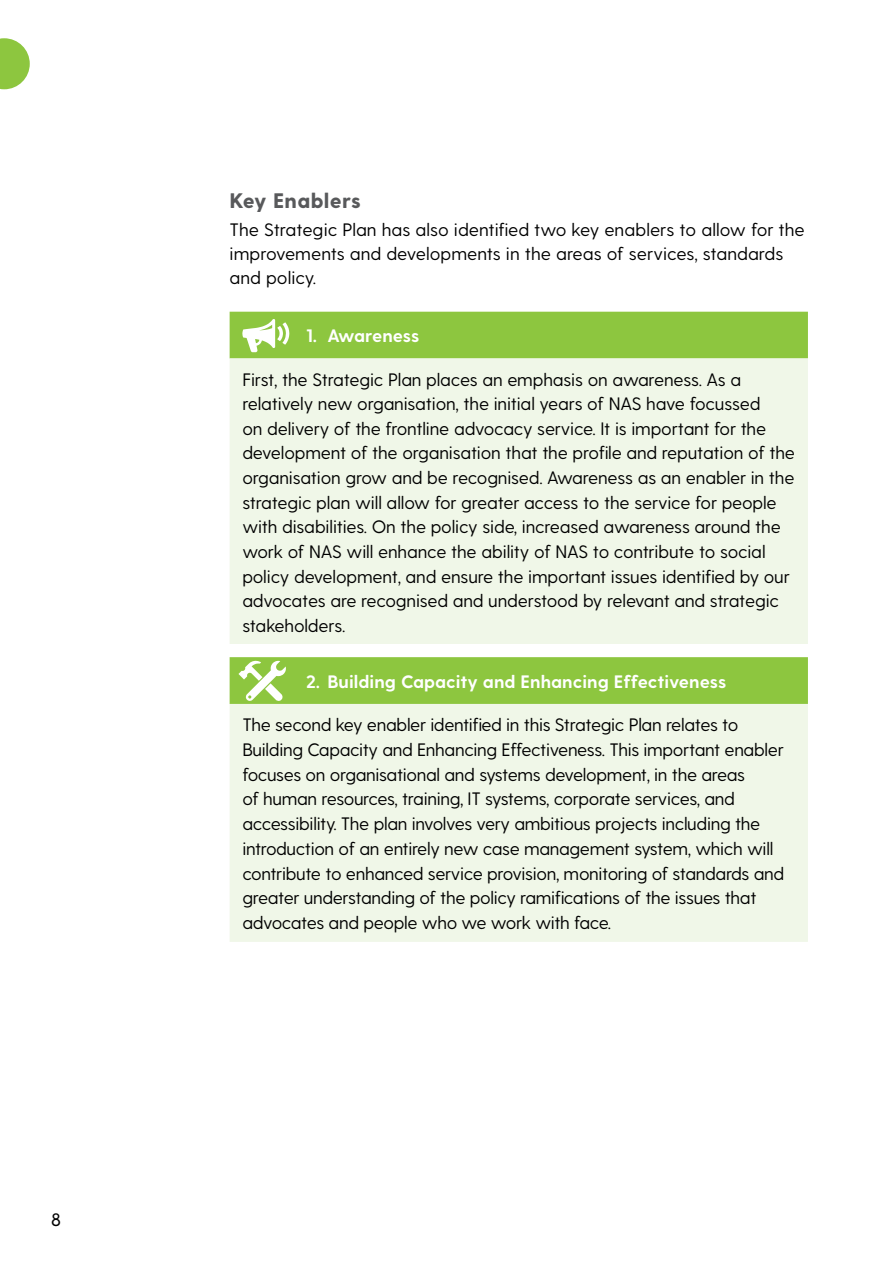
<style>
.page{position:relative;width:893px;height:1263px;background:#fff}
.page>*{position:absolute;margin:0;border:0;box-sizing:border-box;transform-origin:0 0}
.t1{font:800 21px "Greycliff CF";letter-spacing:.01em;color:#58595b}
.t2{font:18px/24.6px "Greycliff CF";letter-spacing:-.02em;color:#000}
.t3{font:18px/24px "Greycliff CF";color:#000}
.t4{font:700 18px "Greycliff CF";color:#fff}
.t5{font:500 18px "Greycliff CF";color:#000}
</style>
<div class="page">
<svg style="left:0;top:38px;width:30px;height:51px"></svg>
<div style="left:230px;top:312px;width:578px;height:46px;background:#8dc63f"></div>
<svg style="left:230px;top:358px;width:578px;height:584px;background:#e8f3db"></svg>
<div style="left:230px;top:644px;width:578px;height:13px;background:#fff"></div>
<svg style="left:242px;top:319px;width:47px;height:33px"></svg>
<svg style="left:238px;top:661px;width:48px;height:41px"></svg>
<p class="t5" style="left:51px;top:1209px;width:11px">8</p>
<p class="t1" style="left:230px;top:188px;width:133px">Key Enablers</p>
<p class="t3" style="left:230px;top:218px;width:577px">The Strategic Plan has also identified two key enablers to allow for the improvements and developments in the areas of services, standards and policy.</p>
<p class="t4" style="left:306px;top:325px;width:115px">1. Awareness</p>
<p class="t2" style="left:242px;top:367px;width:554px">First, the Strategic Plan places an emphasis on awareness. As a relatively new organisation, the initial years of NAS have focussed<br>on delivery of the frontline advocacy service. It is important for the development of the organisation that the profile and reputation of the organisation grow and be recognised. Awareness as an enabler in the strategic plan will allow for greater access to the service for people with disabilities. On the policy side, increased awareness around the work of NAS will enhance the ability of NAS to contribute to social policy development, and ensure the important issues identified by our advocates are recognised and understood by relevant and strategic stakeholders.</p>
<p class="t4" style="left:306px;top:671px;width:422px">2. Building Capacity and Enhancing Effectiveness</p>
<p class="t2" style="left:242px;top:713px;width:543px">The second key enabler identified in this Strategic Plan relates to Building Capacity and Enhancing Effectiveness. This important enabler focuses on organisational and systems development, in the areas<br>of human resources, training, IT systems, corporate services, and accessibility. The plan involves very ambitious projects including the introduction of an entirely new case management system, which will contribute to enhanced service provision, monitoring of standards and greater understanding of the policy ramifications of the issues that advocates and people who we work with face.</p>
</div>
